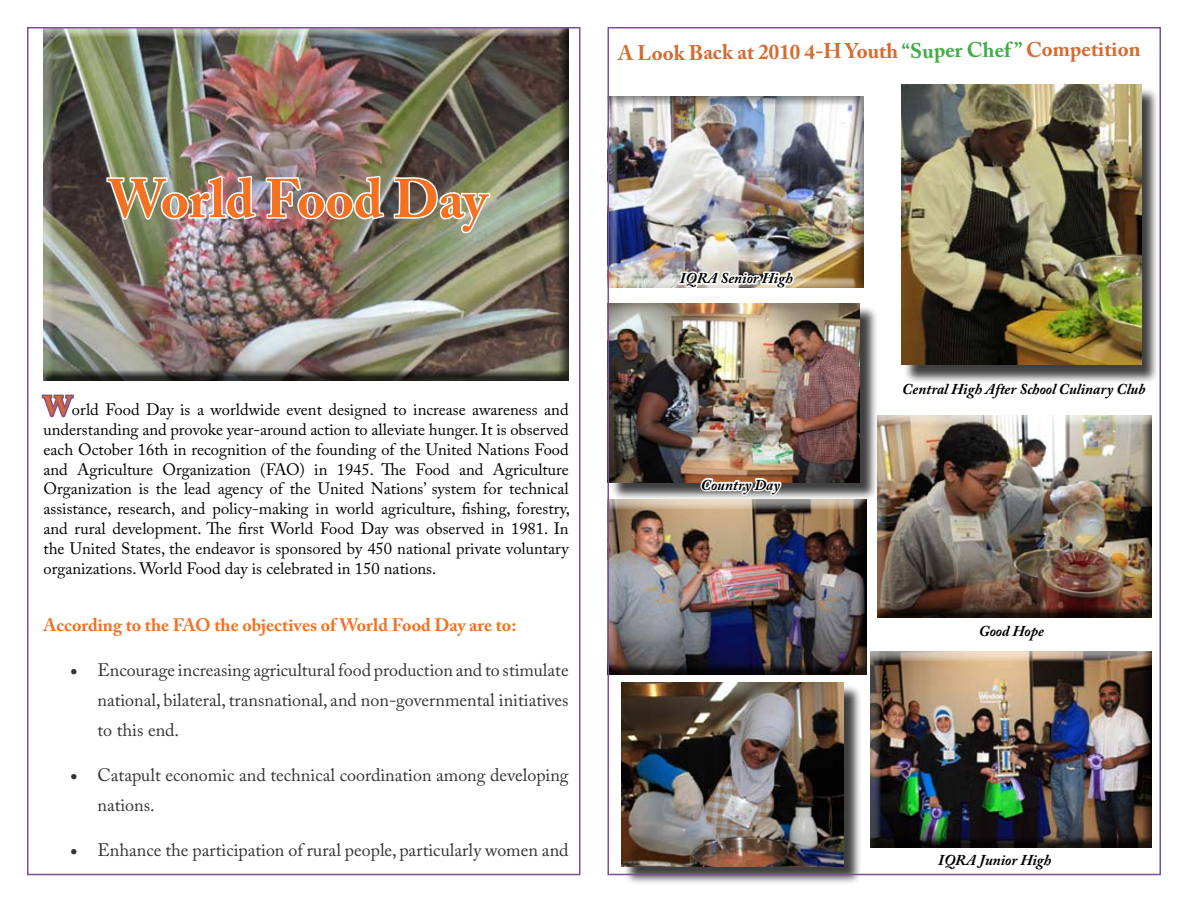
<style>
.page{position:relative;width:1188px;height:918px;background:#fff}
.page>*{position:absolute;margin:0;border:0;box-sizing:border-box;transform-origin:0 0}
.t1{font:700 54px "Adobe Caslon Pro";color:#f37121}
.t2{font:700 21px "Adobe Caslon Pro";color:#d76a2f}
.t3{font:18px/30px "Adobe Caslon Pro";color:#333;text-align:justify}
.t4{font:700 18px "Adobe Caslon Pro";color:#f37121}
.t5{font:16.5px/19.8px "Adobe Caslon Pro";color:#000;text-align:justify}
.t6{font:italic 700 15px "Adobe Caslon Pro";color:#000}
.s1{font-weight:700;font-size:27px;color:#d76a2f}
.s2{color:#41ad49}
</style>
<div class="page">
<div style="left:42px;top:27px;width:528px;height:354px;background:#000;opacity:.75"></div>
<svg style="left:41px;top:394px;width:33px;height:24px"></svg>
<img style="left:105px;top:30px;width:152px;height:192px">
<img style="left:264px;top:30px;width:122px;height:192px">
<img style="left:392px;top:175px;width:100px;height:206px">
<div style="left:606px;top:96px;width:258px;height:192px;background:#000;opacity:.75"></div>
<div style="left:623px;top:685px;width:246px;height:206px;background:#000;opacity:.75"></div>
<img style="left:621px;top:682px;width:223px;height:184px">
<div style="left:903px;top:87px;width:263px;height:303px;background:#000;opacity:.75"></div>
<img style="left:901px;top:84px;width:240px;height:280px">
<div style="left:877px;top:414px;width:276px;height:204px;background:#000;opacity:.75"></div>
<div style="left:610px;top:305px;width:274px;height:202px;background:#000;opacity:.75"></div>
<img style="left:611px;top:303px;width:249px;height:179px">
<div style="left:870px;top:651px;width:282px;height:198px;background:#000;opacity:.75"></div>
<div style="left:606px;top:498px;width:261px;height:177px;background:#000;opacity:.75"></div>
<img style="left:677px;top:233px;width:119px;height:79px">
<img style="left:699px;top:452px;width:85px;height:97px">
<svg style="left:977px;top:597px;width:71px;height:68px"></svg>
<svg style="left:935px;top:826px;width:120px;height:50px"></svg>
<h1 class="t1" style="left:108px;top:167px;width:381px">World Food Day</h1>
<p class="t5" style="left:44px;top:400px;width:528px"><span class="s1">W</span>orld Food Day is a worldwide event designed to increase awareness and understanding and provoke year-around action to alleviate hunger. It is observed each October 16th in recognition of the founding of the United Nations Food and Agriculture Organization (FAO) in 1945. The Food and Agriculture Organization is the lead agency of the United Nations’ system for technical assistance, research, and policy-making in world agriculture, fishing, forestry, and rural development. The first World Food Day was observed in 1981. In the United States, the endeavor is sponsored by 450 national private voluntary organizations. World Food day is celebrated in 150 nations.</p>
<p class="t4" style="left:44px;top:614px;width:474px">According to the FAO the objectives of World Food Day are to:</p>
<p class="t3" style="left:98px;top:655px;width:473px;text-indent:-27px">• Encourage increasing agricultural food production and to stimulate national, bilateral, transnational, and non-governmental initiatives to this end.</p>
<p class="t3" style="left:98px;top:760px;width:473px;text-indent:-27px">• Catapult economic and technical coordination among developing nations.</p>
<p class="t3" style="left:70px;top:835px;width:500px">• Enhance the participation of rural people, particularly women and</p>
<p class="t2" style="left:618px;top:42px;width:524px;rotate:-1deg">A Look Back at 2010 4-H Youth <span class="s2">“Super Chef ”</span> Competition</p>
<p class="t6" style="left:680px;top:269px;width:115px">IQRA Senior High</p>
<p class="t6" style="left:701px;top:476px;width:81px">Country Day</p>
<p class="t6" style="left:902px;top:380px;width:245px">Central High After School Culinary Club</p>
<p class="t6" style="left:979px;top:622px;width:67px">Good Hope</p>
<p class="t6" style="left:938px;top:851px;width:115px">IQRA Junior High</p>
</div>
